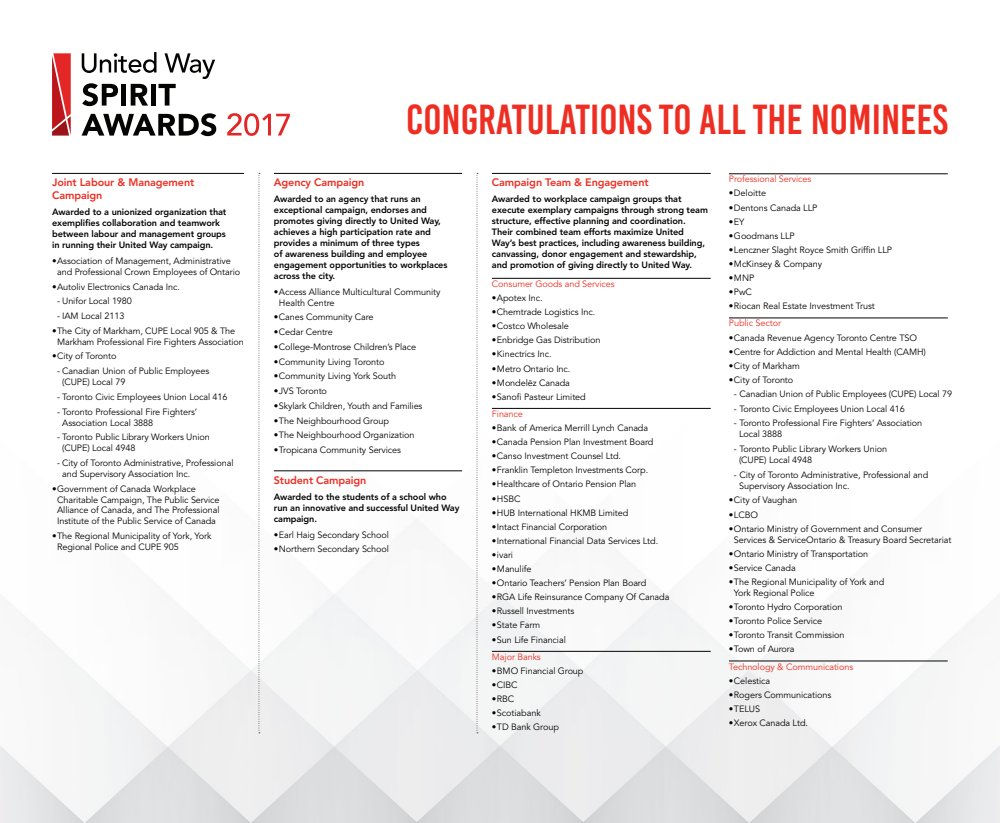
<style>
.page{position:relative;width:1000px;height:823px;background:#fff}
.page>*{position:absolute;margin:0;border:0;box-sizing:border-box;transform-origin:0 0}
.t1{font:41.95px "Bebas Kai";color:#ee2e22}
.t2{font:800 10.8px/12.9px "Avenir LT Std";letter-spacing:-.01em;color:#ee2e22}
.t3{font:9.1px/10.9px "Avenir LT Std";letter-spacing:-.01em;color:#040503}
.t4{font:800 9.1px/10.9px "Avenir LT Std";letter-spacing:-.01em;color:#040503}
.t5{font:9.1px "Avenir LT Std";letter-spacing:-.01em;color:#ee2e22}
.s1{font-family:"Avenir"}
</style>
<div class="page">
<img style="left:0;top:53px;width:1000px;height:770px">
<svg style="left:52px;top:53px;width:19px;height:83px;background:#d23d40"></svg>
<svg style="left:82px;top:113px;width:134px;height:23px"></svg>
<svg style="left:82px;top:52px;width:133px;height:54px"></svg>
<svg style="left:227px;top:113px;width:63px;height:23px"></svg>
<hr style="left:52px;top:173px;width:192px;height:1px;background:#040503">
<hr style="left:274px;top:173px;width:188px;height:1px;background:#040503">
<hr style="left:274px;top:470px;width:188px;height:1px;background:#040503">
<hr style="left:492px;top:173px;width:219px;height:1px;background:#040503">
<hr style="left:492px;top:651px;width:219px;height:1px;background:#040503">
<hr style="left:492px;top:408px;width:219px;height:1px;background:#040503">
<hr style="left:492px;top:278px;width:219px;height:1px;background:#040503">
<hr style="left:729px;top:661px;width:219px;height:1px;background:#040503">
<hr style="left:729px;top:318px;width:219px;height:1px;background:#040503">
<hr style="left:729px;top:174px;width:219px;height:1px;background:#040503">
<svg style="left:477px;top:173px;width:1px;height:560px"></svg>
<svg style="left:259px;top:173px;width:1px;height:560px"></svg>
<p class="t2" style="left:52px;top:176px;width:144px">Joint Labour &amp; Management<br>Campaign</p>
<p class="t4" style="left:52px;top:206px;width:176px">Awarded to a unionized organization that exemplifies collaboration and teamwork between labour and management groups in running their United Way campaign.</p>
<p class="t3" style="left:57px;top:256px;width:185px;text-indent:-5px">•Association of Management, Administrative and Professional Crown Employees of Ontario</p>
<p class="t3" style="left:52px;top:281px;width:130px">•Autoliv Electronics Canada Inc.</p>
<p class="t3" style="left:57px;top:296px;width:76px">- Unifor Local 1980</p>
<p class="t3" style="left:57px;top:311px;width:69px">- IAM Local 2113</p>
<p class="t3" style="left:57px;top:325px;width:188px;text-indent:-5px">•The City of Markham, CUPE Local 905 &amp; The<br>Markham Professional Fire Fighters Association</p>
<p class="t3" style="left:52px;top:351px;width:66px">•City of Toronto</p>
<p class="t3" style="left:62px;top:366px;width:149px;text-indent:-5px">- Canadian Union of Public Employees (CUPE) Local 79</p>
<p class="t3" style="left:57px;top:392px;width:172px">- Toronto Civic Employees Union Local 416</p>
<p class="t3" style="left:62px;top:406px;width:137px;text-indent:-5px">- Toronto Professional Fire Fighters’<br>Association Local 3888</p>
<p class="t3" style="left:62px;top:432px;width:149px;text-indent:-5px">- Toronto Public Library Workers Union (CUPE) Local 4948</p>
<p class="t3" style="left:62px;top:458px;width:173px;text-indent:-5px">- City of Toronto Administrative, Professional and Supervisory Association Inc.</p>
<p class="t3" style="left:57px;top:483px;width:164px;text-indent:-5px">•Government of Canada Workplace Charitable Campaign, The Public Service Alliance of Canada, and The Professional Institute of the Public Service of Canada</p>
<p class="t3" style="left:57px;top:531px;width:156px;text-indent:-5px">•The Regional Municipality of York, York<br>Regional Police and CUPE 905</p>
<h1 class="t1" style="left:406px;top:97px;width:543px">CONGRATULATIONS TO ALL THE NOMINEES</h1>
<p class="t2" style="left:274px;top:176px;width:92px">Agency Campaign</p>
<p class="t4" style="left:274px;top:194px;width:175px">Awarded to an agency that runs an exceptional campaign, endorses and promotes giving directly to United Way, achieves a high participation rate and provides a minimum of three types<br>of awareness building and employee engagement opportunities to workplaces across the city.</p>
<p class="t3" style="left:279px;top:286px;width:163px;text-indent:-5px">•Access Alliance Multicultural Community<br>Health Centre</p>
<p class="t3" style="left:274px;top:312px;width:101px">•Canes Community Care</p>
<p class="t3" style="left:274px;top:327px;width:60px">•Cedar Centre</p>
<p class="t3" style="left:274px;top:342px;width:144px">•College-Montrose Children’s Place</p>
<p class="t3" style="left:274px;top:356px;width:112px">•Community Living Toronto</p>
<p class="t3" style="left:274px;top:371px;width:124px">•Community Living York South</p>
<p class="t3" style="left:274px;top:386px;width:55px">•JVS Toronto</p>
<p class="t3" style="left:274px;top:400px;width:150px">•Skylark Children, Youth and Families</p>
<p class="t3" style="left:274px;top:415px;width:117px">•The Neighbourhood Group</p>
<p class="t3" style="left:274px;top:430px;width:142px">•The Neighbourhood Organization</p>
<p class="t3" style="left:274px;top:445px;width:129px">•Tropicana Community Services</p>
<p class="t2" style="left:274px;top:473px;width:94px">Student Campaign</p>
<p class="t4" style="left:274px;top:491px;width:187px">Awarded to the students of a school who run an innovative and successful United Way campaign.</p>
<p class="t3" style="left:274px;top:529px;width:117px">•Earl Haig Secondary School</p>
<p class="t3" style="left:274px;top:544px;width:117px">•Northern Secondary School</p>
<p class="t2" style="left:492px;top:176px;width:158px">Campaign Team &amp; Engagement</p>
<p class="t4" style="left:492px;top:194px;width:218px">Awarded to workplace campaign groups that execute exemplary campaigns through strong team structure, effective planning and coordination.<br>Their combined team efforts maximize United Way’s best practices, including awareness building, canvassing, donor engagement and stewardship, and promotion of giving directly to United Way.</p>
<p class="t5" style="left:492px;top:279px;width:124px">Consumer Goods and Services</p>
<p class="t3" style="left:492px;top:293px;width:52px">•Apotex Inc.</p>
<p class="t3" style="left:492px;top:307px;width:105px">•Chemtrade Logistics Inc.</p>
<p class="t3" style="left:492px;top:321px;width:78px">•Costco Wholesale</p>
<p class="t3" style="left:492px;top:335px;width:110px">•Enbridge Gas Distribution</p>
<p class="t3" style="left:492px;top:349px;width:61px">•Kinectrics Inc.</p>
<p class="t3" style="left:492px;top:363px;width:80px">•Metro Ontario Inc.</p>
<p class="t3" style="left:492px;top:377px;width:80px">•Mondel<span class="s1">ē</span>z Canada</p>
<p class="t3" style="left:492px;top:391px;width:95px">•Sanofi Pasteur Limited</p>
<p class="t5" style="left:492px;top:409px;width:33px">Finance</p>
<p class="t3" style="left:492px;top:423px;width:158px">•Bank of America Merrill Lynch Canada</p>
<p class="t3" style="left:492px;top:437px;width:163px">•Canada Pension Plan Investment Board</p>
<p class="t3" style="left:492px;top:451px;width:131px">•Canso Investment Counsel Ltd.</p>
<p class="t3" style="left:492px;top:465px;width:158px">•Franklin Templeton Investments Corp.</p>
<p class="t3" style="left:492px;top:479px;width:146px">•Healthcare of Ontario Pension Plan</p>
<p class="t3" style="left:492px;top:493px;width:30px">•HSBC</p>
<p class="t3" style="left:492px;top:507px;width:138px">•HUB International HKMB Limited</p>
<p class="t3" style="left:492px;top:521px;width:117px">•Intact Financial Corporation</p>
<p class="t3" style="left:492px;top:536px;width:168px">•International Financial Data Services Ltd.</p>
<p class="t3" style="left:492px;top:550px;width:23px">•ivari</p>
<p class="t3" style="left:492px;top:564px;width:41px">•Manulife</p>
<p class="t3" style="left:492px;top:578px;width:156px">•Ontario Teachers’ Pension Plan Board</p>
<p class="t3" style="left:492px;top:592px;width:179px">•RGA Life Reinsurance Company Of Canada</p>
<p class="t3" style="left:492px;top:606px;width:84px">•Russell Investments</p>
<p class="t3" style="left:492px;top:620px;width:50px">•State Farm</p>
<p class="t3" style="left:492px;top:634px;width:75px">•Sun Life Financial</p>
<p class="t5" style="left:492px;top:651px;width:50px">Major Banks</p>
<p class="t3" style="left:492px;top:666px;width:93px">•BMO Financial Group</p>
<p class="t3" style="left:492px;top:680px;width:27px">•CIBC</p>
<p class="t3" style="left:492px;top:694px;width:24px">•RBC</p>
<p class="t3" style="left:492px;top:708px;width:50px">•Scotiabank</p>
<p class="t3" style="left:492px;top:722px;width:68px">•TD Bank Group</p>
<p class="t5" style="left:729px;top:174px;width:84px">Professional Services</p>
<p class="t3" style="left:729px;top:188px;width:39px">•Deloitte</p>
<p class="t3" style="left:729px;top:202px;width:90px">•Dentons Canada LLP</p>
<p class="t3" style="left:729px;top:216px;width:17px">•EY</p>
<p class="t3" style="left:729px;top:230px;width:67px">•Goodmans LLP</p>
<p class="t3" style="left:729px;top:244px;width:165px">•Lenczner Slaght Royce Smith Griffin LLP</p>
<p class="t3" style="left:729px;top:259px;width:95px">•McKinsey &amp; Company</p>
<p class="t3" style="left:729px;top:273px;width:27px">•MNP</p>
<p class="t3" style="left:729px;top:287px;width:25px">•PwC</p>
<p class="t3" style="left:729px;top:301px;width:148px">•Riocan Real Estate Investment Trust</p>
<p class="t5" style="left:729px;top:318px;width:54px">Public Sector</p>
<p class="t3" style="left:729px;top:332px;width:190px">•Canada Revenue Agency Toronto Centre TSO</p>
<p class="t3" style="left:729px;top:346px;width:198px">•Centre for Addiction and Mental Health (CAMH)</p>
<p class="t3" style="left:729px;top:360px;width:72px">•City of Markham</p>
<p class="t3" style="left:729px;top:375px;width:66px">•City of Toronto</p>
<p class="t3" style="left:734px;top:389px;width:220px">- Canadian Union of Public Employees (CUPE) Local 79</p>
<p class="t3" style="left:734px;top:403px;width:172px">- Toronto Civic Employees Union Local 416</p>
<p class="t3" style="left:739px;top:418px;width:185px;text-indent:-5px">- Toronto Professional Fire Fighters’ Association<br>Local 3888</p>
<p class="t3" style="left:739px;top:444px;width:150px;text-indent:-5px">- Toronto Public Library Workers Union (CUPE) Local 4948</p>
<p class="t3" style="left:739px;top:469px;width:191px;text-indent:-5px">- City of Toronto Administrative, Professional and<br>Supervisory Association Inc.</p>
<p class="t3" style="left:729px;top:495px;width:70px">•City of Vaughan</p>
<p class="t3" style="left:729px;top:509px;width:31px">•LCBO</p>
<p class="t3" style="left:734px;top:523px;width:219px;text-indent:-5px">•Ontario Ministry of Government and Consumer<br>Services &amp; ServiceOntario &amp; Treasury Board Secretariat</p>
<p class="t3" style="left:729px;top:548px;width:141px">•Ontario Ministry of Transportation</p>
<p class="t3" style="left:729px;top:562px;width:68px">•Service Canada</p>
<p class="t3" style="left:734px;top:577px;width:152px;text-indent:-5px">•The Regional Municipality of York and<br>York Regional Police</p>
<p class="t3" style="left:729px;top:602px;width:115px">•Toronto Hydro Corporation</p>
<p class="t3" style="left:729px;top:616px;width:95px">•Toronto Police Service</p>
<p class="t3" style="left:729px;top:630px;width:117px">•Toronto Transit Commission</p>
<p class="t3" style="left:729px;top:644px;width:67px">•Town of Aurora</p>
<p class="t5" style="left:729px;top:661px;width:126px">Technology &amp; Communications</p>
<p class="t3" style="left:729px;top:675px;width:43px">•Celestica</p>
<p class="t3" style="left:729px;top:689px;width:104px">•Rogers Communications</p>
<p class="t3" style="left:729px;top:703px;width:33px">•TELUS</p>
<p class="t3" style="left:729px;top:718px;width:81px">•Xerox Canada Ltd.</p>
</div>
